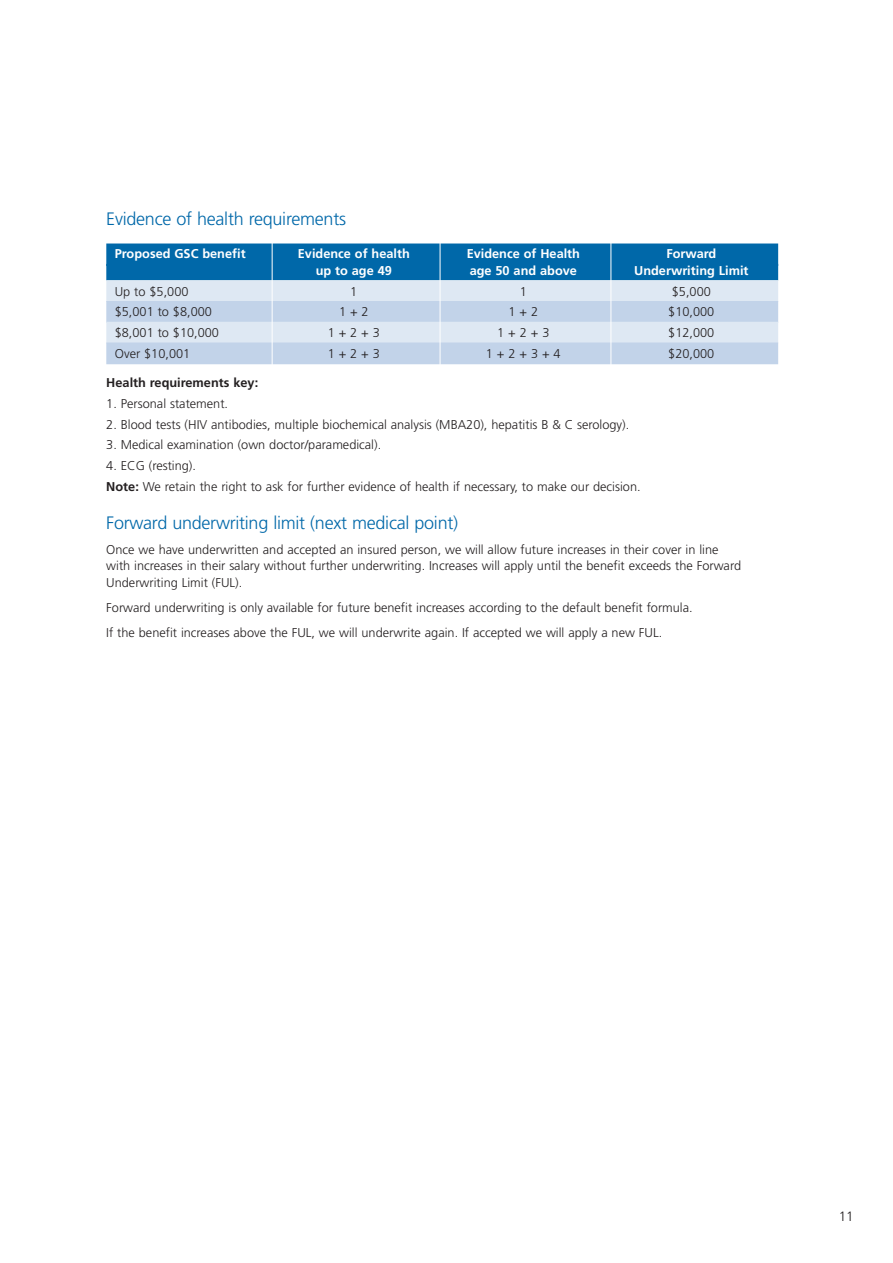
<style>
.page{position:relative;width:893px;height:1263px;background:#fff}
.page>*{position:absolute;margin:0;border:0;box-sizing:border-box;transform-origin:0 0}
.t1{font:300 18px "Frutiger";letter-spacing:-.015em;color:#0068a9}
.t2{font:300 13.5px "Frutiger";color:#231f20}
.t3{font:300 12.75px/16.5px "Frutiger";color:#231f20}
.t4{font:700 12.75px "Frutiger";color:#fff}
.t5{font:700 12.75px "Frutiger";color:#231f20}
.s1{font-weight:700}
</style>
<div class="page">
<div style="left:106px;top:243px;width:672px;height:23px;background:#0068a9"></div>
<div style="left:106px;top:264px;width:672px;height:16px;background:#0068a9"></div>
<div style="left:106px;top:280px;width:672px;height:22px;background:#dee8f3"></div>
<div style="left:106px;top:301px;width:672px;height:22px;background:#c2d3e9"></div>
<div style="left:106px;top:322px;width:672px;height:21px;background:#dee8f3"></div>
<div style="left:106px;top:342px;width:672px;height:22px;background:#c2d3e9"></div>
<hr style="left:272px;top:242px;width:1px;height:126px;background:#fff">
<hr style="left:440px;top:242px;width:1px;height:125px;background:#fff">
<hr style="left:611px;top:242px;width:1px;height:126px;background:#fff">
<h1 class="t1" style="left:106px;top:208px;width:241px">Evidence of health requirements</h1>
<p class="t4" style="left:115px;top:246px;width:132px">Proposed GSC benefit</p>
<p class="t4" style="left:298px;top:246px;width:113px">Evidence of health</p>
<p class="t4" style="left:467px;top:246px;width:115px">Evidence of Health</p>
<p class="t4" style="left:666px;top:246px;width:52px">Forward</p>
<p class="t4" style="left:316px;top:263px;width:78px">up to age 49</p>
<p class="t4" style="left:470px;top:263px;width:109px">age 50 and above</p>
<p class="t4" style="left:634px;top:263px;width:116px">Underwriting Limit</p>
<p class="t3" style="left:115px;top:283px;width:75px">Up to $5,000</p>
<p class="t3" style="left:350px;top:283px;width:9px">1</p>
<p class="t3" style="left:520px;top:283px;width:9px">1</p>
<p class="t3" style="left:672px;top:283px;width:40px">$5,000</p>
<p class="t3" style="left:115px;top:304px;width:99px">$5,001 to $8,000</p>
<p class="t3" style="left:339px;top:304px;width:31px">1 + 2</p>
<p class="t3" style="left:508px;top:304px;width:31px">1 + 2</p>
<p class="t3" style="left:668px;top:304px;width:48px">$10,000</p>
<p class="t3" style="left:115px;top:325px;width:106px">$8,001 to $10,000</p>
<p class="t3" style="left:328px;top:325px;width:54px">1 + 2 + 3</p>
<p class="t3" style="left:497px;top:325px;width:54px">1 + 2 + 3</p>
<p class="t3" style="left:668px;top:325px;width:48px">$12,000</p>
<p class="t3" style="left:115px;top:345px;width:77px">Over $10,001</p>
<p class="t3" style="left:328px;top:345px;width:54px">1 + 2 + 3</p>
<p class="t3" style="left:486px;top:345px;width:76px">1 + 2 + 3 + 4</p>
<p class="t3" style="left:668px;top:345px;width:48px">$20,000</p>
<p class="t5" style="left:106px;top:375px;width:153px">Health requirements key:</p>
<p class="t3" style="left:106px;top:395px;width:123px">1. Personal statement.</p>
<p class="t3" style="left:106px;top:416px;width:525px">2. Blood tests (HIV antibodies, multiple biochemical analysis (MBA20), hepatitis B &amp; C serology).</p>
<p class="t3" style="left:106px;top:437px;width:276px">3. Medical examination (own doctor/paramedical).</p>
<p class="t3" style="left:106px;top:456px;width:536px;line-height:20.7px">4. ECG (resting).<br><span class="s1">Note:</span> We retain the right to ask for further evidence of health if necessary, to make our decision.</p>
<h1 class="t1" style="left:106px;top:512px;width:353px">Forward underwriting limit (next medical point)</h1>
<p class="t3" style="left:106px;top:541px;width:636px">Once we have underwritten and accepted an insured person, we will allow future increases in their cover in line with increases in their salary without further underwriting. Increases will apply until the benefit exceeds the Forward<br>Underwriting Limit (FUL).</p>
<p class="t3" style="left:106px;top:595px;width:588px;line-height:25px">Forward underwriting is only available for future benefit increases according to the default benefit formula.<br>If the benefit increases above the FUL, we will underwrite again. If accepted we will apply a new FUL.</p>
<p class="t2" style="left:839px;top:1209px;width:17px">11</p>
</div>
